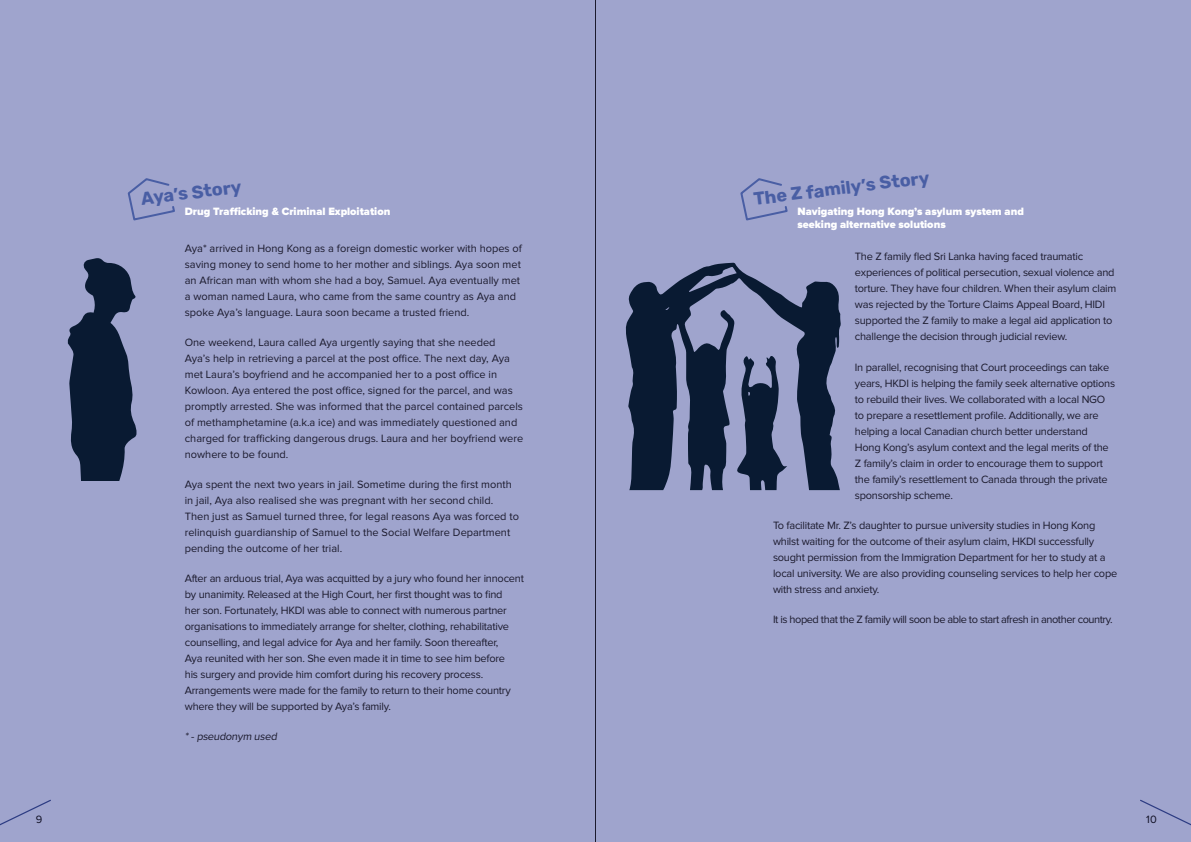
<style>
.page{position:relative;width:1191px;height:842px;background:#9fa4cd}
.page>*{position:absolute;margin:0;border:0;box-sizing:border-box;transform-origin:0 0}
.t1{font:700 18px "Rubik";color:#495ea4}
.t2{font:11px/16px "Proxima Nova";letter-spacing:-.02em;color:#1b1a2d}
.t3{font:11px/16px "Proxima Nova";color:#1b1a2d}
.t4{font:900 11px/13.2px "Proxima Nova";color:#fff}
.t5{font:11px "Proxima Nova";letter-spacing:-.04em;color:#1b1a2d}
</style>
<div class="page">
<svg style="left:127px;top:178px;width:48px;height:43px"></svg>
<svg style="left:740px;top:178px;width:48px;height:43px"></svg>
<hr style="left:595px;top:0;width:1px;height:842px;background:#1b1a2d">
<svg style="left:625px;top:263px;width:216px;height:227px;fill:#091a32"></svg>
<svg style="left:736px;top:356px;width:51px;height:134px"></svg>
<svg style="left:68px;top:258px;width:69px;height:222px"></svg>
<h1 class="t1" style="left:140px;top:189px;width:103px;rotate:-7deg">Aya’s Story</h1>
<h1 class="t1" style="left:752px;top:189px;width:178px;rotate:-7deg">The Z family’s Story</h1>
<p class="t4" style="left:185px;top:205px;width:207px">Drug Trafficking &amp; Criminal Exploitation</p>
<p class="t4" style="left:797px;top:205px;width:228px">Navigating Hong Kong’s asylum system and seeking alternative solutions</p>
<p class="t3" style="left:185px;top:240px;width:339px">Aya* arrived in Hong Kong as a foreign domestic worker with hopes of saving money to send home to her mother and siblings. Aya soon met an African man with whom she had a boy, Samuel. Aya eventually met a woman named Laura, who came from the same country as Aya and spoke Aya’s language. Laura soon became a trusted friend.</p>
<p class="t3" style="left:185px;top:335px;width:340px">One weekend, Laura called Aya urgently saying that she needed Aya’s help in retrieving a parcel at the post office. The next day, Aya met Laura’s boyfriend and he accompanied her to a post office in Kowloon. Aya entered the post office, signed for the parcel, and was promptly arrested. She was informed that the parcel contained parcels of methamphetamine (a.k.a ice) and was immediately questioned and charged for trafficking dangerous drugs. Laura and her boyfriend were nowhere to be found.</p>
<p class="t3" style="left:185px;top:477px;width:336px">Aya spent the next two years in jail. Sometime during the first month in jail, Aya also realised she was pregnant with her second child.<br>Then just as Samuel turned three, for legal reasons Aya was forced to relinquish guardianship of Samuel to the Social Welfare Department pending the outcome of her trial.</p>
<p class="t2" style="left:185px;top:571px;width:341px">After an arduous trial, Aya was acquitted by a jury who found her innocent by unanimity. Released at the High Court, her first thought was to find<br>her son. Fortunately, HKDI was able to connect with numerous partner organisations to immediately arrange for shelter, clothing, rehabilitative counselling, and legal advice for Aya and her family. Soon thereafter,<br>Aya reunited with her son. She even made it in time to see him before<br>his surgery and provide him comfort during his recovery process.<br>Arrangements were made for the family to return to their home country where they will be supported by Aya’s family.</p>
<p class="t2" style="left:185px;top:729px;width:95px">* - pseudonym used</p>
<p class="t2" style="left:855px;top:249px;width:263px">The Z family fled Sri Lanka having faced traumatic experiences of political persecution, sexual violence and torture. They have four children. When their asylum claim was rejected by the Torture Claims Appeal Board, HIDI supported the Z family to make a legal aid application to challenge the decision through judicial review.</p>
<p class="t2" style="left:855px;top:359px;width:262px">In parallel, recognising that Court proceedings can take years, HKDI is helping the family seek alternative options to rebuild their lives. We collaborated with a local NGO to prepare a resettlement profile. Additionally, we are helping a local Canadian church better understand Hong Kong’s asylum context and the legal merits of the Z family’s claim in order to encourage them to support the family’s resettlement to Canada through the private sponsorship scheme.</p>
<p class="t2" style="left:773px;top:518px;width:346px">To facilitate Mr. Z’s daughter to pursue university studies in Hong Kong whilst waiting for the outcome of their asylum claim, HKDI successfully sought permission from the Immigration Department for her to study at a local university. We are also providing counseling services to help her cope with stress and anxiety.</p>
<p class="t5" style="left:773px;top:614px;width:341px">It is hoped that the Z family will soon be able to start afresh in another country.</p>
<p class="t2" style="left:36px;top:812px;width:8px">9</p>
<p class="t2" style="left:1146px;top:812px;width:12px">10</p>
</div>
